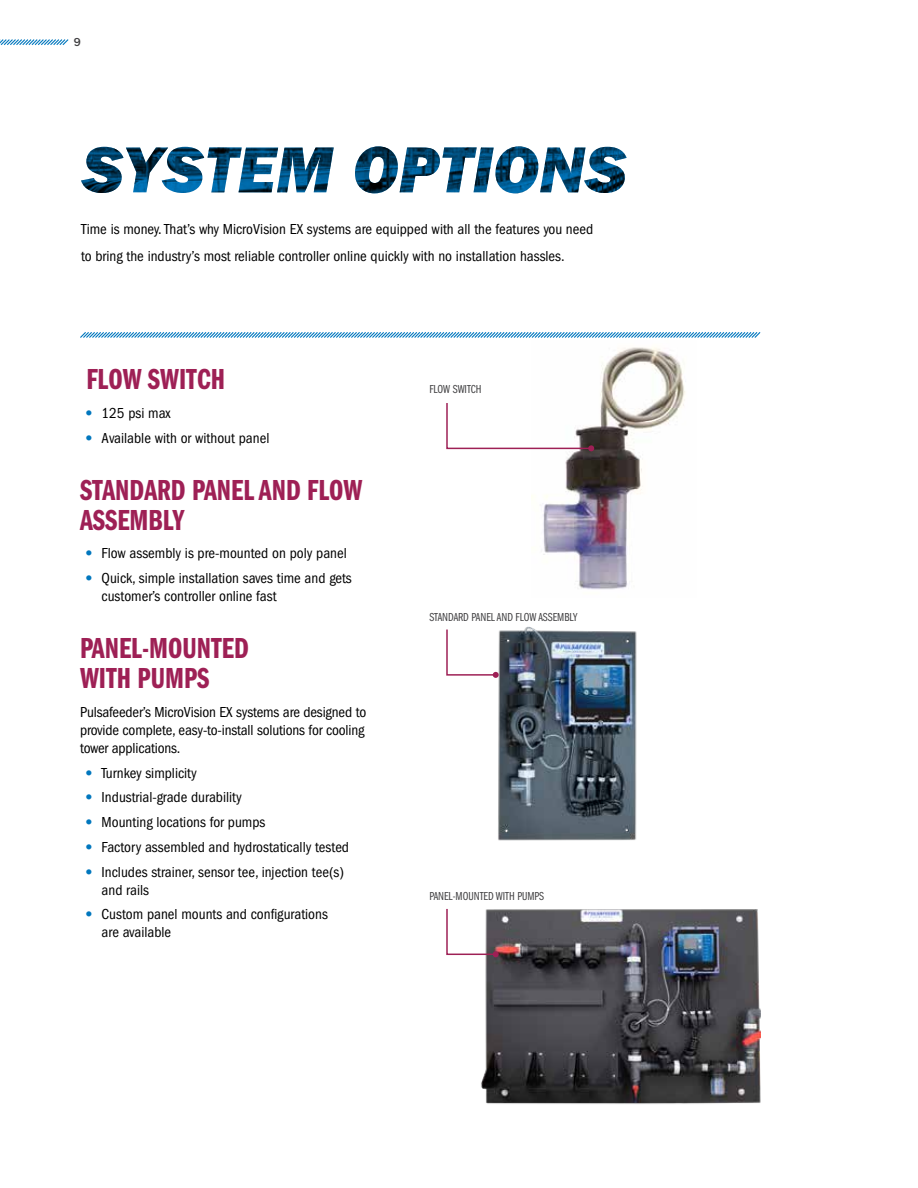
<style>
.page{position:relative;width:918px;height:1188px;background:#fff}
.page>*{position:absolute;margin:0;border:0;box-sizing:border-box;transform-origin:0 0}
.t1{font:30px/30px "ITC Franklin Gothic Std Dm Cp";color:#9e2055}
.t2{font:condensed 15px/18px "ITC Franklin Gothic Std";color:#000}
.t3{font:12px "ITC Franklin Gothic Std Bk Cp";color:#414042}
.t4{font:500 12px "ITC Franklin Gothic Std";color:#414042}
.s1{font-family:"ITC Franklin Gothic Std Hvy";font-stretch:normal;color:#0077be}
</style>
<div class="page">
<img style="left:531px;top:347px;width:155px;height:243px">
<svg style="left:0;top:39px;width:69px;height:6px"></svg>
<img style="left:81px;top:146px;width:546px;height:47px">
<svg style="left:80px;top:332px;width:681px;height:6px;background:#8bc0e0"></svg>
<img style="left:481px;top:909px;width:279px;height:195px">
<img style="left:498px;top:626px;width:139px;height:215px">
<svg style="left:446px;top:402px;width:148px;height:49px"></svg>
<svg style="left:446px;top:628px;width:53px;height:50px"></svg>
<svg style="left:446px;top:908px;width:53px;height:49px"></svg>
<p class="t4" style="left:74px;top:36px;width:9px">9</p>
<p class="t2" style="left:81px;top:215px;width:514px;line-height:27px">Time is money. That’s why MicroVision EX systems are equipped with all the features you need to bring the industry’s most reliable controller online quickly with no installation hassles.</p>
<h1 class="t1" style="left:86px;top:365px;width:140px">FLOW SWITCH</h1>
<p class="t2" style="left:84px;top:404px;width:88px"><span class="s1">•</span> 125 psi max</p>
<p class="t2" style="left:84px;top:429px;width:187px"><span class="s1">•</span> Available with or without panel</p>
<h1 class="t1" style="left:80px;top:475px;width:284px">STANDARD PANEL AND FLOW<br>ASSEMBLY</h1>
<p class="t2" style="left:84px;top:544px;width:264px"><span class="s1">•</span> Flow assembly is pre-mounted on poly panel</p>
<p class="t2" style="left:102px;top:569px;width:252px;text-indent:-17px"><span class="s1">•</span> Quick, simple installation saves time and gets customer’s controller online fast</p>
<h1 class="t1" style="left:80px;top:634px;width:170px">PANEL-MOUNTED<br>WITH PUMPS</h1>
<p class="t2" style="left:80px;top:703px;width:288px;text-align:justify">Pulsafeeder’s MicroVision EX systems are designed to provide complete, easy-to-install solutions for cooling tower applications.</p>
<p class="t2" style="left:84px;top:764px;width:114px"><span class="s1">•</span> Turnkey simplicity</p>
<p class="t2" style="left:84px;top:789px;width:159px"><span class="s1">•</span> Industrial-grade durability</p>
<p class="t2" style="left:84px;top:813px;width:183px"><span class="s1">•</span> Mounting locations for pumps</p>
<p class="t2" style="left:84px;top:838px;width:266px"><span class="s1">•</span> Factory assembled and hydrostatically tested</p>
<p class="t2" style="left:102px;top:863px;width:244px;text-indent:-17px"><span class="s1">•</span> Includes strainer, sensor tee, injection tee(s) and rails</p>
<p class="t2" style="left:102px;top:906px;width:228px;text-indent:-17px"><span class="s1">•</span> Custom panel mounts and configurations are available</p>
<p class="t3" style="left:429px;top:383px;width:54px">FLOW SWITCH</p>
<p class="t3" style="left:429px;top:610px;width:150px">STANDARD PANEL AND FLOW ASSEMBLY</p>
<p class="t3" style="left:429px;top:889px;width:116px">PANEL-MOUNTED WITH PUMPS</p>
</div>
